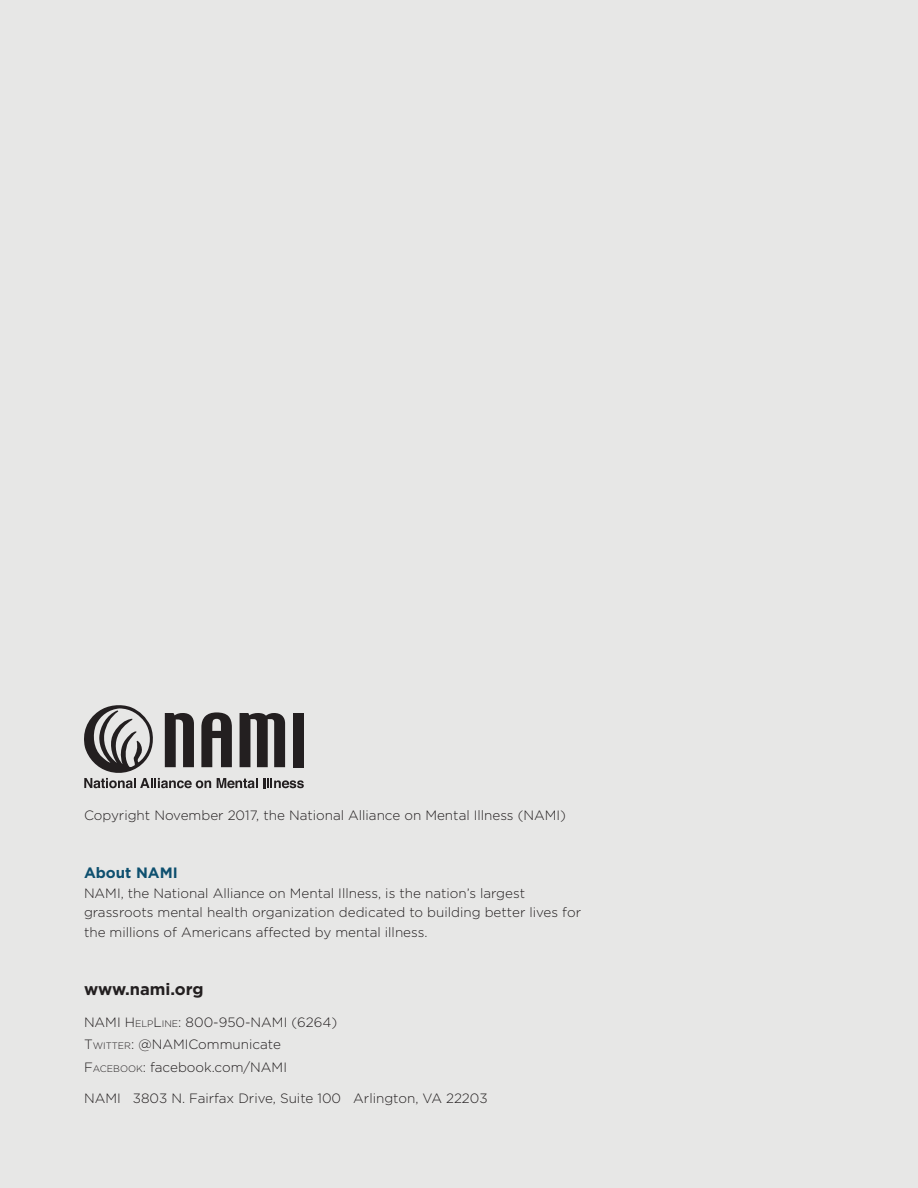
<style>
.page{position:relative;width:918px;height:1188px;background:#e7e7e6}
.page>*{position:absolute;margin:0;border:0;box-sizing:border-box;transform-origin:0 0}
.t1{font:700 16.5px "Gotham";color:#231f20}
.t2{font:700 15px "Gotham";color:#0e506f}
.t3{font:300 13.5px/19.5px "Gotham";color:#231f20}
.s1{font-style:inherit}
.s2{font-size:9.45px}
</style>
<div class="page">
<svg style="left:84px;top:705px;width:220px;height:83px"></svg>
<p class="t3" style="left:84px;top:805px;width:484px">Copyright November 2017, the National Alliance on Mental Illness (NAMI)</p>
<p class="t2" style="left:84px;top:864px;width:95px">About NAMI</p>
<p class="t3" style="left:84px;top:883px;width:499px">NAMI, the National Alliance on Mental Illness, is the nation’s largest grassroots mental health organization dedicated to building better lives for the millions of Americans affected by mental illness.</p>
<p class="t1" style="left:84px;top:980px;width:121px">www.nami.org</p>
<p class="t3" style="left:84px;top:1012px;width:255px">NAMI <span class="s1">H</span><span class="s2">ELP</span><span class="s1">L</span> <span class="s2">INE</span>: 800-950-NAMI (6264)</p>
<p class="t3" style="left:84px;top:1035px;width:198px"><span class="s1">T</span><span class="s2">WITTER</span>: @NAMICommunicate</p>
<p class="t3" style="left:84px;top:1057px;width:205px"><span class="s1">F</span><span class="s2">ACEBOOK</span>: facebook.com/NAMI</p>
<p class="t3" style="left:84px;top:1089px;width:405px">NAMI 3803 N. Fairfax Drive, Suite 100 Arlington, VA 22203</p>
</div>
